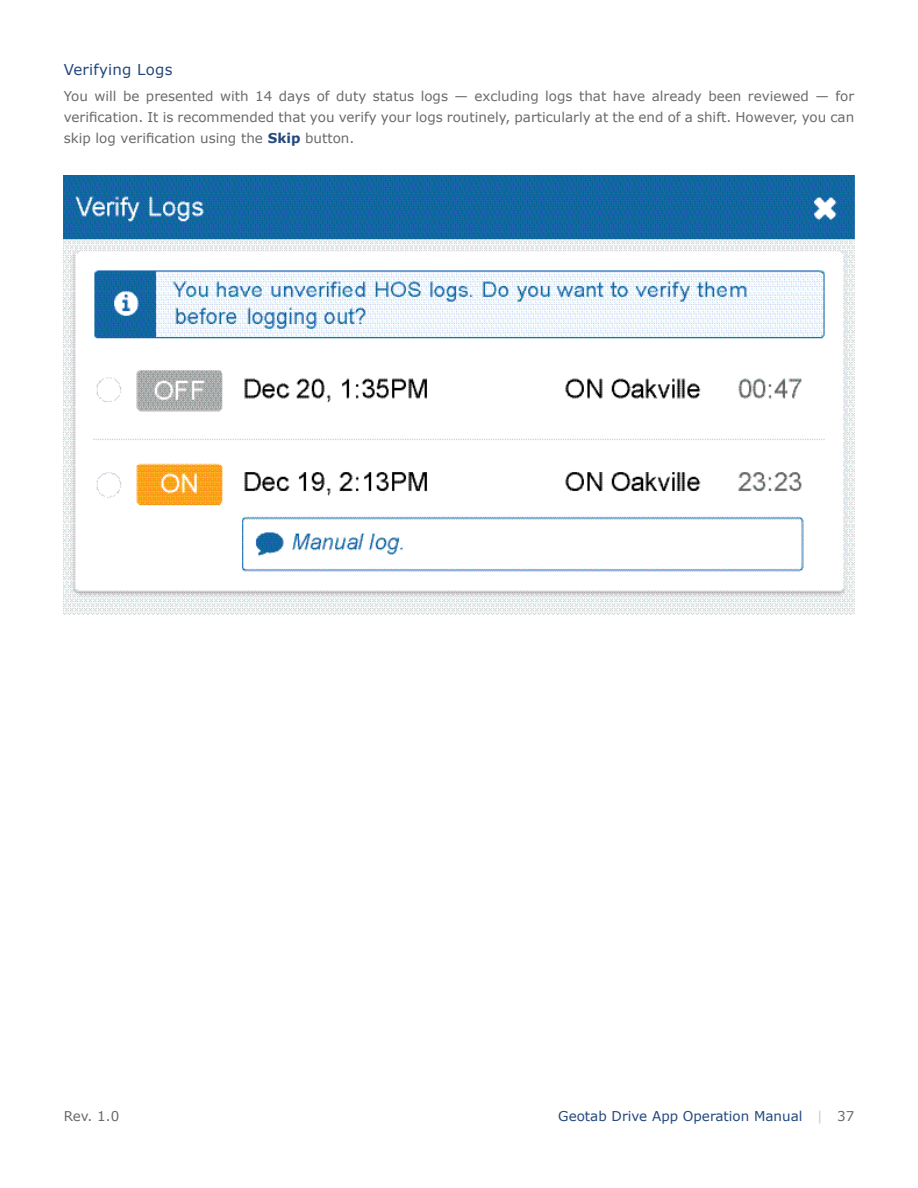
<style>
.page{position:relative;width:918px;height:1188px;background:#fff}
.page>*{position:absolute;margin:0;border:0;box-sizing:border-box;transform-origin:0 0}
.t1{font:15px "Verdana";letter-spacing:.015em;color:#23487c}
.t2{font:13.5px/21px "Verdana";color:#696a6d;text-align:justify}
.t3{font:13.5px "Verdana";color:#23487c}
.s1{font-weight:700;color:#23487c}
.s2{color:#c9cbcd}
.s3{color:#696a6d}
</style>
<div class="page">
<img style="left:64px;top:175px;width:790px;height:440px">
<p class="t1" style="left:64px;top:59px;width:110px">Verifying Logs</p>
<p class="t2" style="left:64px;top:85px;width:792px">You will be presented with 14 days of duty status logs — excluding logs that have already been reviewed — for verification. It is recommended that you verify your logs routinely, particularly at the end of a shift. However, you can skip log verification using the <span class="s1">Skip</span> button.</p>
<p class="t2" style="left:64px;top:1105px;width:57px">Rev. 1.0</p>
<p class="t3" style="left:558px;top:1107px;width:298px">Geotab Drive App Operation Manual <span class="s2">|</span> <span class="s3">37</span></p>
</div>
